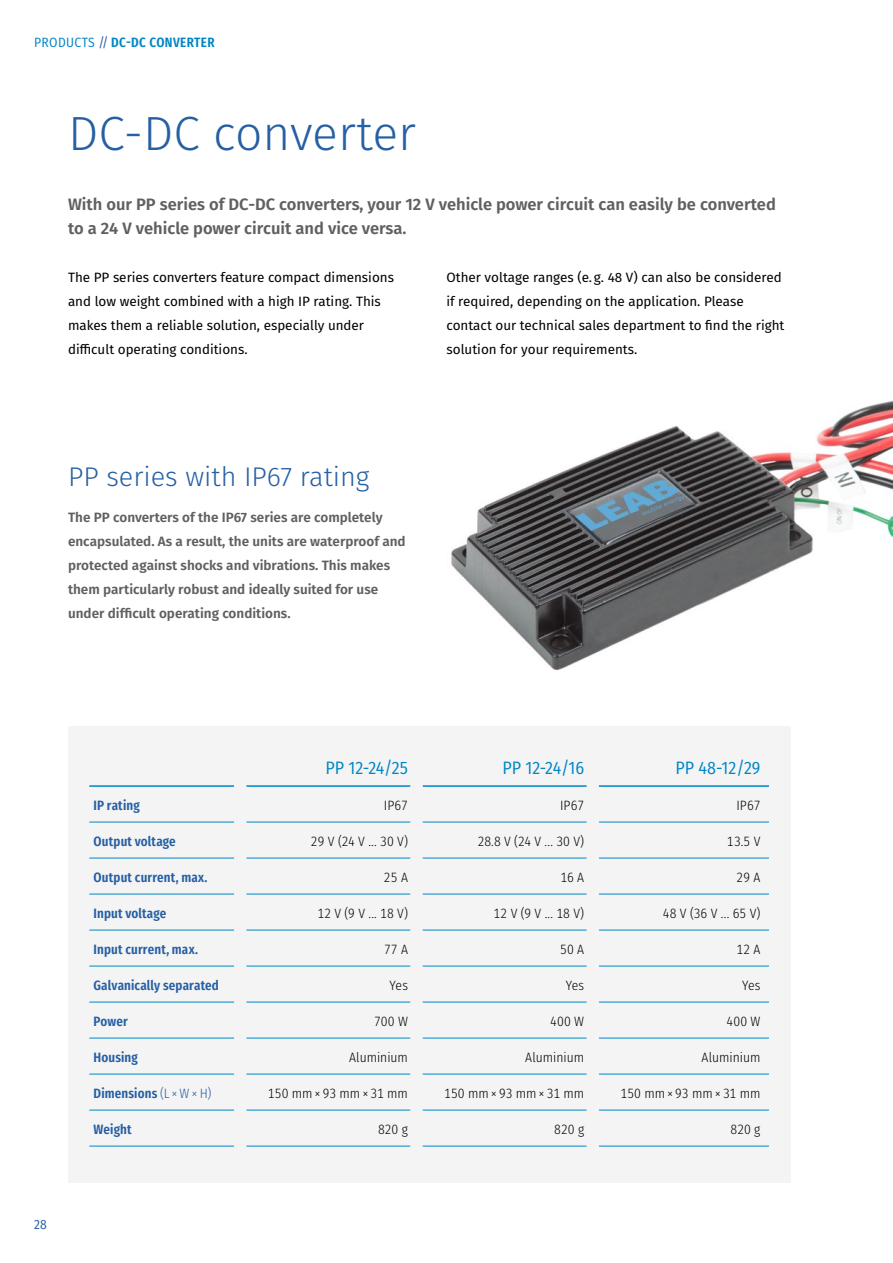
<style>
.page{position:relative;width:893px;height:1263px;background:#fff}
.page>*{position:absolute;margin:0;border:0;box-sizing:border-box;transform-origin:0 0}
.produkte_h1{font:300 48px "Fira Sans";color:#255fa4}
.produkte_h2{font:300 27px "Fira Sans";color:#255fa4}
.t-1{font:18px "Fira Sans Condensed";color:#0086c5}
.kategorie-sl{font:600 16.5px/24px "Fira Sans";color:#615f60}
.text{font:13.5px/24px "Fira Sans";color:#000}
.produkt-sl{font:600 13.5px/24px "Fira Sans";color:#615f60}
.tabelle_2{font:300 13.5px "Fira Sans Condensed";color:#000}
.t-2{font:600 13.5px "Fira Sans Condensed";letter-spacing:.01em;color:#255fa4}
.pagina_oben_links{font:600 13.5px "Fira Sans Condensed";letter-spacing:.03em;color:#0086c5}
.bullets{font:13.5px "Fira Sans Condensed";color:#255fa4}
.s1{font-weight:400}
.s2{font-weight:400;color:#255fa4}
.s3{font-weight:300}
</style>
<div class="page">
<img style="left:451px;top:400px;width:442px;height:271px">
<div style="left:68px;top:726px;width:723px;height:456px;background:#f4f4f4"></div>
<svg style="left:89px;top:821px;width:680px;height:325px"></svg>
<hr style="left:89px;top:822px;width:145px;height:1px;background:#0086c5">
<hr style="left:246px;top:822px;width:164px;height:1px;background:#0086c5">
<hr style="left:422px;top:822px;width:165px;height:1px;background:#0086c5">
<hr style="left:599px;top:822px;width:170px;height:1px;background:#0086c5">
<hr style="left:89px;top:858px;width:145px;height:1px;background:#0086c5">
<hr style="left:246px;top:858px;width:164px;height:1px;background:#0086c5">
<hr style="left:422px;top:858px;width:165px;height:1px;background:#0086c5">
<hr style="left:599px;top:858px;width:170px;height:1px;background:#0086c5">
<hr style="left:89px;top:894px;width:145px;height:1px;background:#0086c5">
<hr style="left:246px;top:894px;width:164px;height:1px;background:#0086c5">
<hr style="left:422px;top:894px;width:165px;height:1px;background:#0086c5">
<hr style="left:599px;top:894px;width:170px;height:1px;background:#0086c5">
<hr style="left:89px;top:930px;width:145px;height:1px;background:#0086c5">
<hr style="left:246px;top:930px;width:164px;height:1px;background:#0086c5">
<hr style="left:422px;top:930px;width:165px;height:1px;background:#0086c5">
<hr style="left:599px;top:930px;width:170px;height:1px;background:#0086c5">
<hr style="left:89px;top:966px;width:145px;height:1px;background:#0086c5">
<hr style="left:246px;top:966px;width:164px;height:1px;background:#0086c5">
<hr style="left:422px;top:966px;width:165px;height:1px;background:#0086c5">
<hr style="left:599px;top:966px;width:170px;height:1px;background:#0086c5">
<hr style="left:89px;top:1002px;width:145px;height:1px;background:#0086c5">
<hr style="left:246px;top:1002px;width:164px;height:1px;background:#0086c5">
<hr style="left:422px;top:1002px;width:165px;height:1px;background:#0086c5">
<hr style="left:599px;top:1002px;width:170px;height:1px;background:#0086c5">
<hr style="left:89px;top:1038px;width:145px;height:1px;background:#0086c5">
<hr style="left:246px;top:1038px;width:164px;height:1px;background:#0086c5">
<hr style="left:422px;top:1038px;width:165px;height:1px;background:#0086c5">
<hr style="left:599px;top:1038px;width:170px;height:1px;background:#0086c5">
<hr style="left:89px;top:1074px;width:145px;height:1px;background:#0086c5">
<hr style="left:246px;top:1074px;width:164px;height:1px;background:#0086c5">
<hr style="left:422px;top:1074px;width:165px;height:1px;background:#0086c5">
<hr style="left:599px;top:1074px;width:170px;height:1px;background:#0086c5">
<hr style="left:89px;top:785px;width:145px;height:2px;background:#0086c5">
<hr style="left:246px;top:785px;width:164px;height:2px;background:#0086c5">
<hr style="left:422px;top:785px;width:165px;height:2px;background:#0086c5">
<hr style="left:599px;top:785px;width:170px;height:2px;background:#0086c5">
<hr style="left:89px;top:1110px;width:145px;height:1px;background:#0086c5">
<hr style="left:246px;top:1110px;width:164px;height:1px;background:#0086c5">
<hr style="left:422px;top:1110px;width:165px;height:1px;background:#0086c5">
<hr style="left:599px;top:1110px;width:170px;height:1px;background:#0086c5">
<hr style="left:89px;top:1146px;width:145px;height:1px;background:#0086c5">
<hr style="left:246px;top:1146px;width:164px;height:1px;background:#0086c5">
<hr style="left:422px;top:1146px;width:165px;height:1px;background:#0086c5">
<hr style="left:599px;top:1146px;width:170px;height:1px;background:#0086c5">
<div style="left:234px;top:786px;width:12px;height:36px;background:#f4f4f4"></div>
<div style="left:410px;top:786px;width:12px;height:36px;background:#f4f4f4"></div>
<div style="left:587px;top:786px;width:12px;height:36px;background:#f4f4f4"></div>
<div style="left:234px;top:822px;width:12px;height:36px;background:#f4f4f4"></div>
<div style="left:410px;top:822px;width:12px;height:36px;background:#f4f4f4"></div>
<div style="left:587px;top:822px;width:12px;height:36px;background:#f4f4f4"></div>
<div style="left:234px;top:858px;width:12px;height:36px;background:#f4f4f4"></div>
<div style="left:410px;top:858px;width:12px;height:36px;background:#f4f4f4"></div>
<div style="left:587px;top:858px;width:12px;height:36px;background:#f4f4f4"></div>
<div style="left:234px;top:894px;width:12px;height:36px;background:#f4f4f4"></div>
<div style="left:410px;top:894px;width:12px;height:36px;background:#f4f4f4"></div>
<div style="left:587px;top:894px;width:12px;height:36px;background:#f4f4f4"></div>
<div style="left:234px;top:930px;width:12px;height:36px;background:#f4f4f4"></div>
<div style="left:410px;top:930px;width:12px;height:36px;background:#f4f4f4"></div>
<div style="left:587px;top:930px;width:12px;height:36px;background:#f4f4f4"></div>
<div style="left:234px;top:966px;width:12px;height:36px;background:#f4f4f4"></div>
<div style="left:410px;top:966px;width:12px;height:36px;background:#f4f4f4"></div>
<div style="left:587px;top:966px;width:12px;height:36px;background:#f4f4f4"></div>
<div style="left:234px;top:1002px;width:12px;height:36px;background:#f4f4f4"></div>
<div style="left:410px;top:1002px;width:12px;height:36px;background:#f4f4f4"></div>
<div style="left:587px;top:1002px;width:12px;height:36px;background:#f4f4f4"></div>
<div style="left:234px;top:1038px;width:12px;height:36px;background:#f4f4f4"></div>
<div style="left:410px;top:1038px;width:12px;height:36px;background:#f4f4f4"></div>
<div style="left:587px;top:1038px;width:12px;height:36px;background:#f4f4f4"></div>
<div style="left:234px;top:1074px;width:12px;height:36px;background:#f4f4f4"></div>
<div style="left:410px;top:1074px;width:12px;height:36px;background:#f4f4f4"></div>
<div style="left:587px;top:1074px;width:12px;height:36px;background:#f4f4f4"></div>
<div style="left:234px;top:1110px;width:12px;height:36px;background:#f4f4f4"></div>
<div style="left:410px;top:1110px;width:12px;height:36px;background:#f4f4f4"></div>
<div style="left:587px;top:1110px;width:12px;height:36px;background:#f4f4f4"></div>
<p class="pagina_oben_links" style="left:34px;top:30px;width:182px"><span class="s1">PRODUCTS</span> <span class="s2">//</span> DC-DC CONVERTER</p>
<p class="produkte_h1" style="left:68px;top:99px;width:350px">DC-DC converter</p>
<p class="kategorie-sl" style="left:68px;top:191px;width:709px">With our PP series of DC-DC converters, your 12 V vehicle power circuit can easily be converted to a 24 V vehicle power circuit and vice versa.</p>
<p class="text" style="left:68px;top:265px;width:327px">The PP series converters feature compact dimensions and low weight combined with a high IP rating. This makes them a reliable solution, especially under difficult operating conditions.</p>
<p class="text" style="left:446px;top:265px;width:339px">Other voltage ranges (e.g. 48 V) can also be considered if required, depending on the application. Please contact our technical sales department to find the right solution for your requirements.</p>
<h3 class="produkte_h2" style="left:68px;top:458px;width:303px">PP series with IP67 rating</h3>
<p class="produkt-sl" style="left:68px;top:505px;width:339px">The PP converters of the IP67 series are completely encapsulated. As a result, the units are waterproof and protected against shocks and vibrations. This makes them particularly robust and ideally suited for use under difficult operating conditions.</p>
<p class="t-1" style="left:326px;top:754px;width:84px">PP 12-24/25</p>
<p class="t-1" style="left:502px;top:754px;width:83px">PP 12-24/16</p>
<p class="t-1" style="left:676px;top:754px;width:86px">PP 48-12/29</p>
<p class="bullets" style="left:34px;top:1214px;width:14px">28</p>
<p class="t-2" style="left:94px;top:793px;width:48px">IP rating</p>
<p class="tabelle_2" style="left:384px;top:796px;width:26px">IP67</p>
<p class="tabelle_2" style="left:560px;top:796px;width:26px">IP67</p>
<p class="tabelle_2" style="left:736px;top:796px;width:26px">IP67</p>
<p class="t-2" style="left:94px;top:829px;width:84px">Output voltage</p>
<p class="tabelle_2" style="left:311px;top:832px;width:99px">29 V (24 V ... 30 V)</p>
<p class="tabelle_2" style="left:478px;top:832px;width:108px">28.8 V (24 V ... 30 V)</p>
<p class="tabelle_2" style="left:727px;top:832px;width:35px">13.5 V</p>
<p class="t-2" style="left:94px;top:865px;width:115px">Output current, max.</p>
<p class="tabelle_2" style="left:384px;top:868px;width:26px">25 A</p>
<p class="tabelle_2" style="left:560px;top:868px;width:25px">16 A</p>
<p class="tabelle_2" style="left:736px;top:868px;width:25px">29 A</p>
<p class="t-2" style="left:94px;top:901px;width:74px">Input voltage</p>
<p class="tabelle_2" style="left:317px;top:904px;width:92px">12 V (9 V ... 18 V)</p>
<p class="tabelle_2" style="left:494px;top:904px;width:92px">12 V (9 V ... 18 V)</p>
<p class="tabelle_2" style="left:663px;top:904px;width:99px">48 V (36 V ... 65 V)</p>
<p class="t-2" style="left:94px;top:937px;width:106px">Input current, max.</p>
<p class="tabelle_2" style="left:384px;top:940px;width:25px">77 A</p>
<p class="tabelle_2" style="left:560px;top:940px;width:26px">50 A</p>
<p class="tabelle_2" style="left:736px;top:940px;width:26px">12 A</p>
<p class="t-2" style="left:94px;top:973px;width:127px">Galvanically separated</p>
<p class="tabelle_2" style="left:390px;top:976px;width:20px">Yes</p>
<p class="tabelle_2" style="left:566px;top:976px;width:20px">Yes</p>
<p class="tabelle_2" style="left:742px;top:976px;width:20px">Yes</p>
<p class="t-2" style="left:94px;top:1009px;width:36px">Power</p>
<p class="tabelle_2" style="left:374px;top:1012px;width:35px">700 W</p>
<p class="tabelle_2" style="left:550px;top:1012px;width:36px">400 W</p>
<p class="tabelle_2" style="left:726px;top:1012px;width:36px">400 W</p>
<p class="t-2" style="left:94px;top:1045px;width:46px">Housing</p>
<p class="tabelle_2" style="left:349px;top:1048px;width:60px">Aluminium</p>
<p class="tabelle_2" style="left:525px;top:1048px;width:60px">Aluminium</p>
<p class="tabelle_2" style="left:701px;top:1048px;width:60px">Aluminium</p>
<p class="t-2" style="left:94px;top:1081px;width:119px">Dimensions <span class="s3">(L×W×H)</span></p>
<p class="tabelle_2" style="left:268px;top:1084px;width:142px">150 mm×93 mm×31 mm</p>
<p class="tabelle_2" style="left:444px;top:1084px;width:142px">150 mm×93 mm×31 mm</p>
<p class="tabelle_2" style="left:620px;top:1084px;width:142px">150 mm×93 mm×31 mm</p>
<p class="t-2" style="left:94px;top:1117px;width:40px">Weight</p>
<p class="tabelle_2" style="left:378px;top:1120px;width:31px">820 g</p>
<p class="tabelle_2" style="left:554px;top:1120px;width:31px">820 g</p>
<p class="tabelle_2" style="left:730px;top:1120px;width:31px">820 g</p>
</div>
